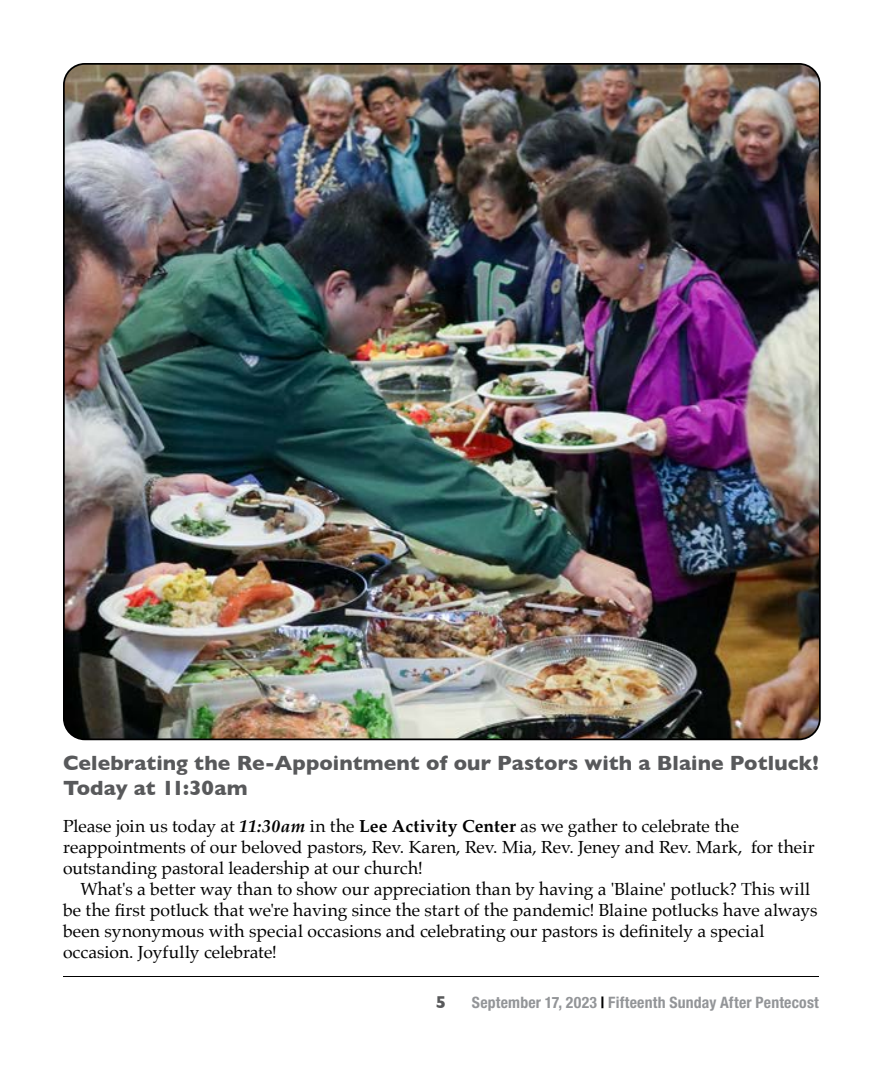
<style>
.page{position:relative;width:882px;height:1071px;background:#fff}
.page>*{position:absolute;margin:0;border:0;box-sizing:border-box;transform-origin:0 0}
.t1{font:700 21px/24.5px "Gill Sans";letter-spacing:.005em;color:#58595b}
.t2{font:17.5px/21px "Palatino";color:#000}
.t3{font:700 17.5px "Gill Sans";color:#58595b}
.t4{font:700 condensed 15.75px "Helvetica Neue LT Std";letter-spacing:.01em;color:#939598}
.s1{font-weight:700;font-style:italic}
.s2{font-weight:700}
.s3{color:#000}
</style>
<div class="page">
<hr style="left:63px;top:976px;width:756px;height:1px;background:#000">
<img style="left:65px;top:66px;width:753px;height:673px">
<p class="t1" style="left:63px;top:751px;width:757px">Celebrating the Re-Appointment of our Pastors with a Blaine Potluck!<br>Today at 11:30am</p>
<p class="t2" style="left:63px;top:815px;width:753px">Please join us today at <span class="s1">11:30am</span> in the <span class="s2">Lee Activity Center</span> as we gather to celebrate the reappointments of our beloved pastors, Rev. Karen, Rev. Mia, Rev. Jeney and Rev. Mark, for their outstanding pastoral leadership at our church!</p>
<p class="t2" style="left:63px;top:878px;width:756px;text-indent:18px">What's a better way than to show our appreciation than by having a 'Blaine' potluck? This will be the first potluck that we're having since the start of the pandemic! Blaine potlucks have always been synonymous with special occasions and celebrating our pastors is definitely a special occasion. Joyfully celebrate!</p>
<p class="t3" style="left:436px;top:988px;width:12px">5</p>
<p class="t4" style="left:472px;top:993px;width:349px">September 17, 2023 <span class="s3">|</span> Fifteenth Sunday After Pentecost</p>
</div>
